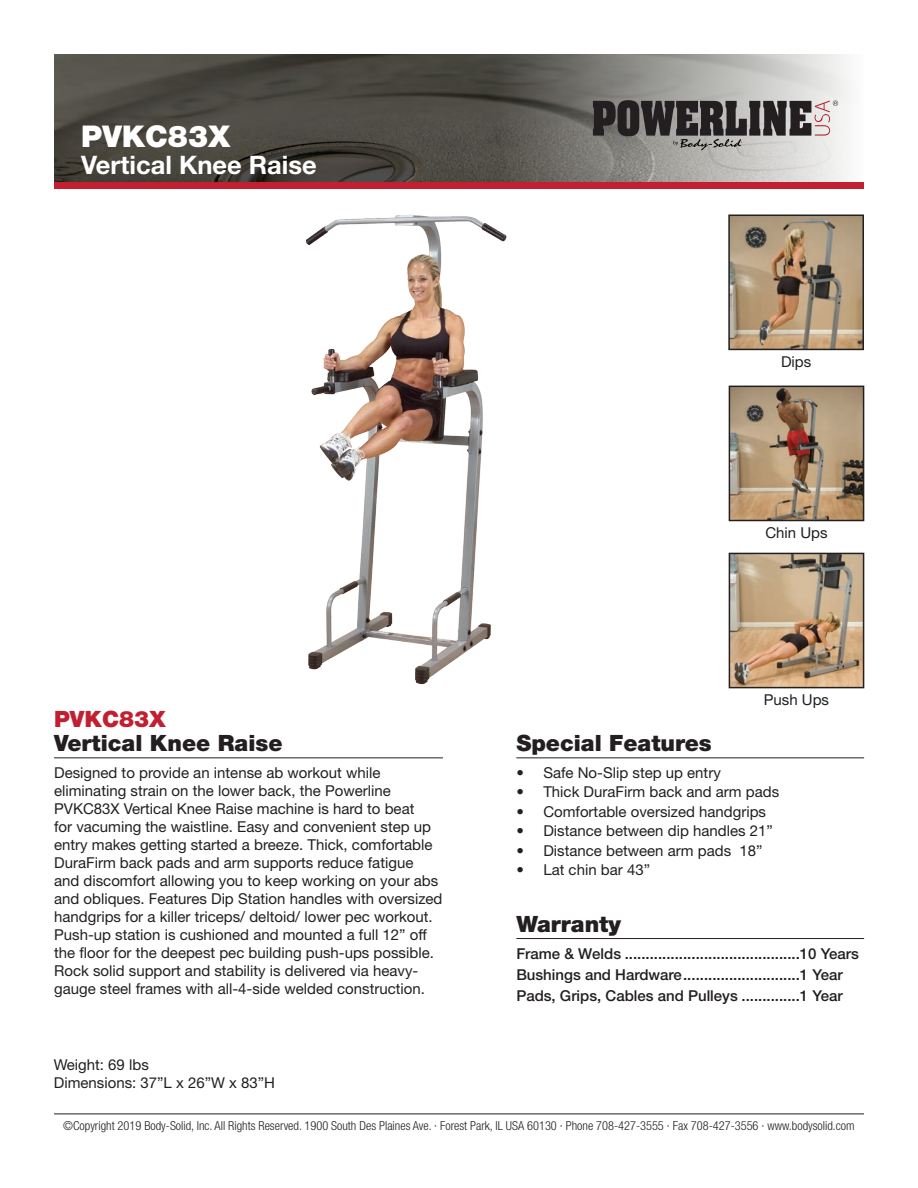
<style>
.page{position:relative;width:918px;height:1188px;background:#fff}
.page>*{position:absolute;margin:0;border:0;box-sizing:border-box;transform-origin:0 0}
.t1{font:900 30px "Helvetica Neue LT Std";color:#fff}
.t2{font:700 25.5px "Helvetica Neue LT Std";color:#fff}
.t3{font:900 22.5px "Helvetica Neue LT Std";color:#231f20}
.t4{font:900 22.5px "Helvetica Neue LT Std";color:#c21f31}
.t5{font:15px/18px "Helvetica Neue LT Std";color:#231f20}
.t6{font:500 15px/21px "Helvetica Neue LT Std";color:#231f20}
.t7{font:300 condensed 12.3px "Helvetica Neue LT Std";color:#231f20}
</style>
<div class="page">
<img style="left:54px;top:54px;width:444px;height:128px">
<svg style="left:498px;top:54px;width:351px;height:128px;background:#989793"></svg>
<div style="left:54px;top:182px;width:810px;height:7px;background:#c21f31"></div>
<svg style="left:593px;top:100px;width:245px;height:50px;background:#736f6e"></svg>
<hr style="left:54px;top:1114px;width:810px;height:1px;background:#231f20">
<img style="left:728px;top:552px;width:137px;height:137px">
<img style="left:728px;top:385px;width:137px;height:137px">
<hr style="left:54px;top:757px;width:389px;height:1px;background:#231f20">
<hr style="left:516px;top:757px;width:348px;height:1px;background:#231f20">
<hr style="left:516px;top:938px;width:348px;height:1px;background:#231f20">
<img style="left:305px;top:214px;width:202px;height:471px">
<svg style="left:728px;top:214px;width:136px;height:137px;background:#a58f75"></svg>
<h1 class="t1" style="left:81px;top:118px;width:150px">PVKC83X</h1>
<h2 class="t2" style="left:81px;top:149px;width:237px">Vertical Knee Raise</h2>
<p class="t5" style="left:781px;top:352px;width:32px">Dips</p>
<p class="t5" style="left:765px;top:523px;width:64px">Chin Ups</p>
<h3 class="t4" style="left:54px;top:706px;width:113px">PVKC83X</h3>
<h3 class="t3" style="left:54px;top:729px;width:230px">Vertical Knee Raise</h3>
<h3 class="t3" style="left:516px;top:729px;width:197px">Special Features</h3>
<p class="t5" style="left:764px;top:690px;width:67px">Push Ups</p>
<p class="t5" style="left:54px;top:763px;width:390px">Designed to provide an intense ab workout while eliminating strain on the lower back, the Powerline PVKC83X Vertical Knee Raise machine is hard to beat<br>for vacuming the waistline. Easy and convenient step up entry makes getting started a breeze. Thick, comfortable DuraFirm back pads and arm supports reduce fatigue<br>and discomfort allowing you to keep working on your abs and obliques. Features Dip Station handles with oversized handgrips for a killer triceps/ deltoid/ lower pec workout.<br>Push-up station is cushioned and mounted a full 12” off the floor for the deepest pec building push-ups possible.<br>Rock solid support and stability is delivered via heavy&shy;gauge steel frames with all-4-side welded construction.</p>
<p class="t5" style="left:516px;top:763px;width:206px">• Safe No-Slip step up entry</p>
<p class="t5" style="left:516px;top:783px;width:264px">• Thick DuraFirm back and arm pads</p>
<p class="t5" style="left:516px;top:802px;width:251px">• Comfortable oversized handgrips</p>
<p class="t5" style="left:516px;top:822px;width:258px">• Distance between dip handles 21”</p>
<p class="t5" style="left:516px;top:841px;width:248px">• Distance between arm pads 18”</p>
<p class="t5" style="left:516px;top:861px;width:135px">• Lat chin bar 43”</p>
<h3 class="t3" style="left:516px;top:910px;width:106px">Warranty</h3>
<p class="t6" style="left:516px;top:943px;width:344px">Frame &amp; Welds ..........................................10 Years<br>Bushings and Hardware............................1 Year<br>Pads, Grips, Cables and Pulleys ..............1 Year</p>
<p class="t5" style="left:54px;top:1056px;width:223px">Weight: 69 lbs<br>Dimensions: 37”L x 26”W x 83”H</p>
<p class="t7" style="left:63px;top:1118px;width:793px">©Copyright 2019 Body-Solid, Inc. All Rights Reserved. 1900 South Des Plaines Ave. · Forest Park, IL USA 60130 · Phone 708-427-3555 · Fax 708-427-3556 · www.bodysolid.com</p>
</div>
